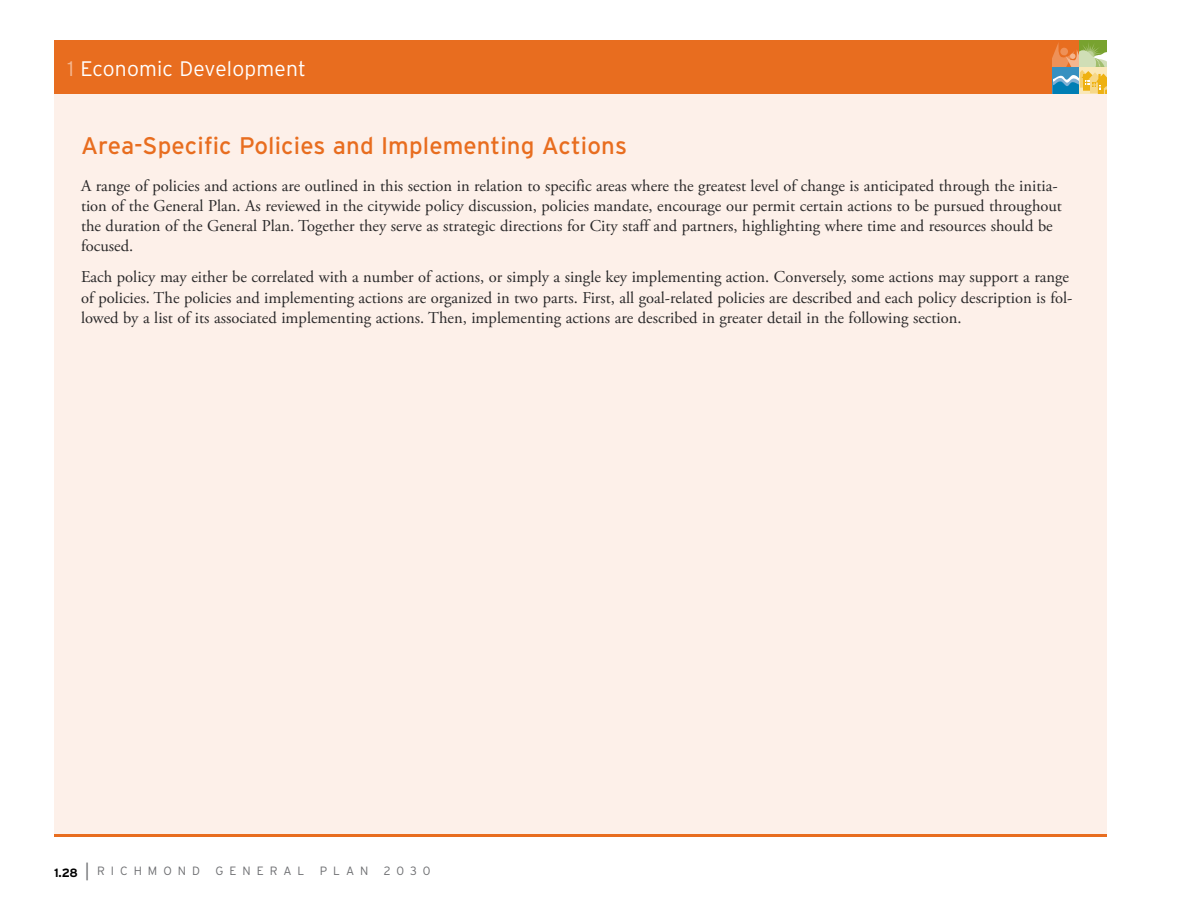
<style>
.page{position:relative;width:1188px;height:918px;background:#fff}
.page>*{position:absolute;margin:0;border:0;box-sizing:border-box;transform-origin:0 0}
.t1{font:24px "Interstate";letter-spacing:.005em;color:#e86d1f}
.t2{font:300 21px "Interstate";letter-spacing:.01em;color:#fff}
.t3{font:16.5px/20.2px "Adobe Garamond Pro";color:#292829}
.t4{font:300 12px "Interstate";letter-spacing:.5em;color:#6d6e71}
.s1{color:#f4b68f}
.s2{font-weight:700;color:#000}
.s3{font-size:18px}
</style>
<div class="page">
<div style="left:54px;top:40px;width:1053px;height:54px;background:#e86d1f"></div>
<div style="left:1080px;top:41px;width:27px;height:27px;background:#78a22f"></div>
<svg style="left:1053px;top:42px;width:54px;height:52px"></svg>
<div style="left:54px;top:94px;width:1053px;height:743px;background:#fdf0e9"></div>
<hr style="left:54px;top:834px;width:1053px;height:3px;background:#e86d1f">
<p class="t2" style="left:68px;top:56px;width:240px"><span class="s1">1</span> Economic Development</p>
<h1 class="t1" style="left:81px;top:131px;width:548px">Area-Specific Policies and Implementing Actions</h1>
<p class="t3" style="left:81px;top:176px;width:983px">A range of policies and actions are outlined in this section in relation to specific areas where the greatest level of change is anticipated through the initia&shy;tion of the General Plan. As reviewed in the citywide policy discussion, policies mandate, encourage our permit certain actions to be pursued throughout the duration of the General Plan. Together they serve as strategic directions for City staff and partners, highlighting where time and resources should be focused.</p>
<p class="t3" style="left:81px;top:268px;width:993px">Each policy may either be correlated with a number of actions, or simply a single key implementing action. Conversely, some actions may support a range of policies. The policies and implementing actions are organized in two parts. First, all goal-related policies are described and each policy description is fol&shy;lowed by a list of its associated implementing actions. Then, implementing actions are described in greater detail in the following section.</p>
<p class="t4" style="left:54px;top:864px;width:79px"><span class="s2">1.28</span><span class="s3">|</span>r ichm</p>
<p class="t4" style="left:163px;top:864px;width:38px">ond</p>
<p class="t4" style="left:215px;top:864px;width:66px">genera</p>
<p class="t4" style="left:298px;top:864px;width:8px">l</p>
<p class="t4" style="left:320px;top:864px;width:50px">plan</p>
<p class="t4" style="left:384px;top:864px;width:48px">2030</p>
</div>
